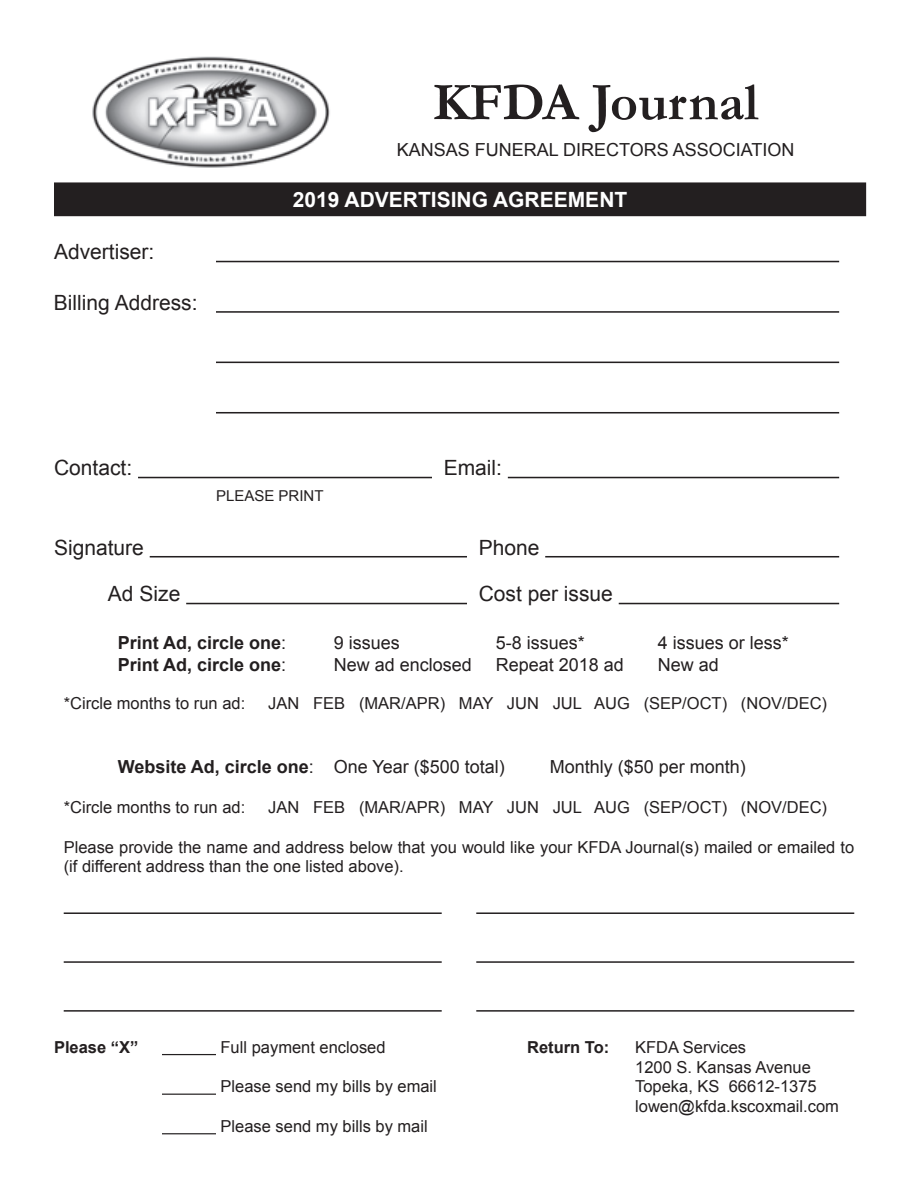
<style>
.page{position:relative;width:918px;height:1188px;background:#fff}
.page>*{position:absolute;margin:0;border:0;box-sizing:border-box;transform-origin:0 0}
.t1{font:700 54px "Garamond";color:#231f20}
.t2{font:21px "Arial";color:#231f20}
.t3{font:700 21px "Arial";color:#fff}
.t4{font:18px "Arial";color:#231f20}
.t5{font:700 18px "Arial";color:#231f20}
.t6{font:16.5px/19.8px "Arial";color:#231f20}
.t7{font:700 16.5px "Arial";color:#231f20}
.t8{font:15px "Arial";color:#231f20}
.s1{font-weight:400}
</style>
<div class="page">
<div style="left:55px;top:183px;width:810px;height:32px;background:#231f20"></div>
<div style="left:54px;top:182px;width:812px;height:34px;border:2px solid #231f20"></div>
<hr style="left:216px;top:261px;width:623px;height:1px;background:#231f20">
<hr style="left:216px;top:311px;width:623px;height:2px;background:#231f20">
<hr style="left:216px;top:362px;width:623px;height:1px;background:#231f20">
<hr style="left:216px;top:412px;width:623px;height:2px;background:#231f20">
<hr style="left:138px;top:477px;width:294px;height:1px;background:#231f20">
<hr style="left:508px;top:477px;width:331px;height:1px;background:#231f20">
<hr style="left:150px;top:556px;width:317px;height:2px;background:#231f20">
<hr style="left:545px;top:556px;width:294px;height:2px;background:#231f20">
<hr style="left:186px;top:603px;width:281px;height:1px;background:#231f20">
<hr style="left:619px;top:603px;width:220px;height:1px;background:#231f20">
<hr style="left:64px;top:912px;width:378px;height:2px;background:#231f20">
<hr style="left:476px;top:912px;width:378px;height:2px;background:#231f20">
<hr style="left:64px;top:1010px;width:378px;height:2px;background:#231f20">
<hr style="left:476px;top:1010px;width:378px;height:2px;background:#231f20">
<hr style="left:64px;top:961px;width:378px;height:2px;background:#231f20">
<hr style="left:476px;top:961px;width:378px;height:2px;background:#231f20">
<hr style="left:162px;top:1054px;width:54px;height:1px;background:#231f20">
<hr style="left:162px;top:1094px;width:54px;height:1px;background:#231f20">
<hr style="left:162px;top:1133px;width:54px;height:1px;background:#231f20">
<img style="left:92px;top:56px;width:238px;height:112px">
<p class="t2" style="left:54px;top:238px;width:102px">Advertiser:</p>
<p class="t2" style="left:54px;top:289px;width:145px">Billing Address:</p>
<h1 class="t1" style="left:433px;top:66px;width:327px">KFDA Journal</h1>
<p class="t4" style="left:397px;top:138px;width:399px">KANSAS FUNERAL DIRECTORS ASSOCIATION</p>
<p class="t3" style="left:293px;top:186px;width:336px">2019 ADVERTISING AGREEMENT</p>
<p class="t2" style="left:54px;top:454px;width:80px">Contact:</p>
<p class="t2" style="left:444px;top:454px;width:60px">Email:</p>
<p class="t8" style="left:216px;top:485px;width:109px">PLEASE PRINT</p>
<p class="t2" style="left:54px;top:533px;width:91px">Signature</p>
<p class="t2" style="left:479px;top:533px;width:62px">Phone</p>
<p class="t2" style="left:108px;top:580px;width:74px">Ad Size</p>
<p class="t2" style="left:479px;top:580px;width:136px">Cost per issue</p>
<p class="t5" style="left:118px;top:631px;width:170px">Print Ad, circle one<span class="s1">:</span></p>
<p class="t4" style="left:334px;top:631px;width:68px">9 issues</p>
<p class="t4" style="left:496px;top:631px;width:91px">5-8 issues*</p>
<p class="t4" style="left:658px;top:631px;width:133px">4 issues or less*</p>
<p class="t5" style="left:118px;top:653px;width:170px">Print Ad, circle one<span class="s1">:</span></p>
<p class="t4" style="left:334px;top:653px;width:140px">New ad enclosed</p>
<p class="t4" style="left:496px;top:653px;width:130px">Repeat 2018 ad</p>
<p class="t4" style="left:658px;top:653px;width:63px">New ad</p>
<p class="t6" style="left:64px;top:693px;width:183px">*Circle months to run ad:</p>
<p class="t6" style="left:268px;top:693px;width:560px">JAN FEB (MAR/APR) MAY JUN JUL AUG (SEP/OCT) (NOV/DEC)</p>
<p class="t5" style="left:118px;top:755px;width:389px">Website Ad, circle one<span class="s1">: One Year ($500 total)</span></p>
<p class="t4" style="left:550px;top:755px;width:198px">Monthly ($50 per month)</p>
<p class="t6" style="left:64px;top:798px;width:183px">*Circle months to run ad:</p>
<p class="t6" style="left:268px;top:798px;width:560px">JAN FEB (MAR/APR) MAY JUN JUL AUG (SEP/OCT) (NOV/DEC)</p>
<p class="t6" style="left:64px;top:837px;width:792px">Please provide the name and address below that you would like your KFDA Journal(s) mailed or emailed to (if different address than the one listed above).</p>
<p class="t7" style="left:54px;top:1036px;width:86px">Please “X”</p>
<p class="t6" style="left:221px;top:1037px;width:167px">Full payment enclosed</p>
<p class="t6" style="left:221px;top:1077px;width:218px">Please send my bills by email</p>
<p class="t6" style="left:221px;top:1117px;width:209px">Please send my bills by mail</p>
<p class="t7" style="left:527px;top:1036px;width:84px">Return To:</p>
<p class="t6" style="left:635px;top:1037px;width:205px">KFDA Services<br>1200 S. Kansas Avenue<br>Topeka, KS 66612-1375 lowen@kfda.kscoxmail.com</p>
</div>
